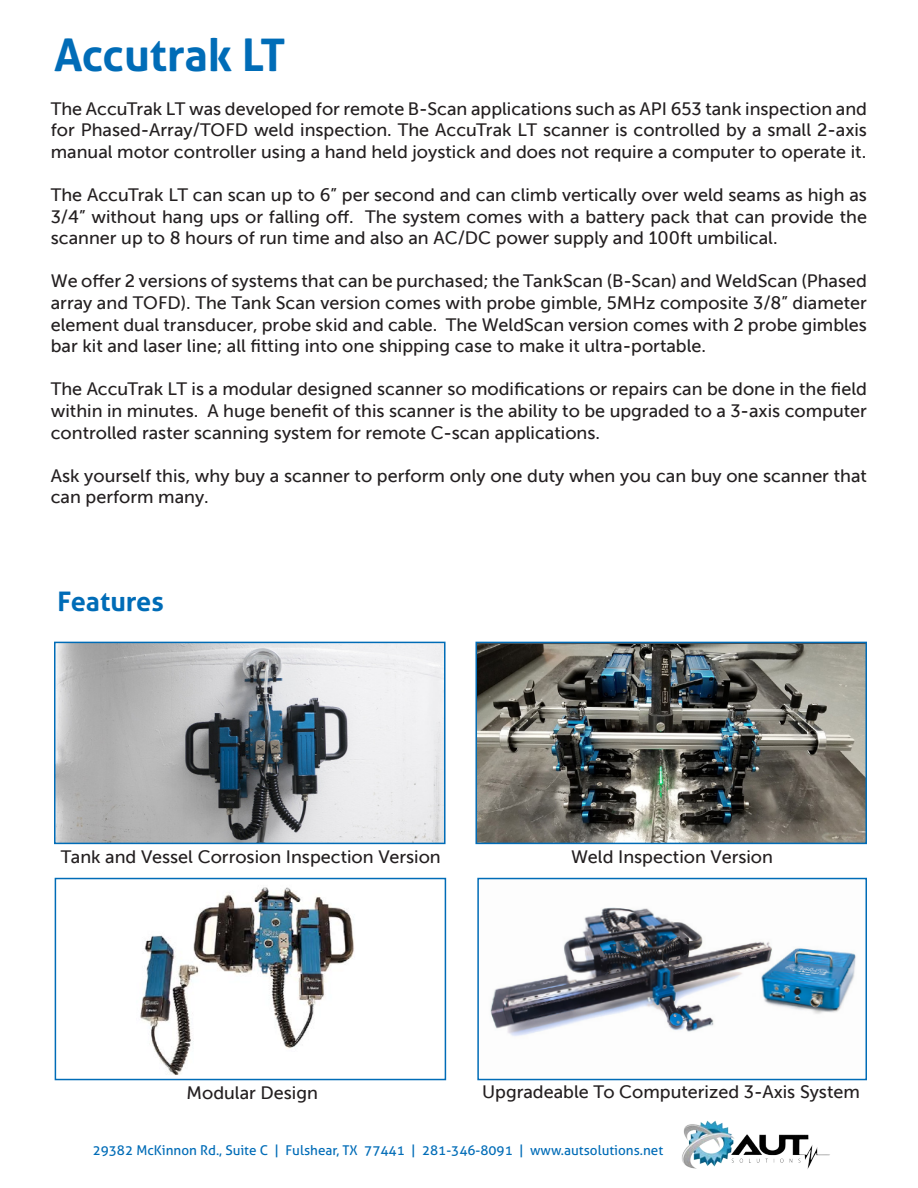
<style>
.page{position:relative;width:918px;height:1188px;background:#fff}
.page>*{position:absolute;margin:0;border:0;box-sizing:border-box;transform-origin:0 0}
.t1{font:700 45px "Aller";letter-spacing:-.005em;color:#006cb7}
.t2{font:700 27px "Aller";color:#006cb7}
.t3{font:18px/21.6px "Museo Sans 500";color:#231f20;text-align:justify}
.t4{font:13.5px "Aller";color:#006cb7}
</style>
<div class="page">
<img style="left:478px;top:645px;width:386px;height:196px">
<div style="left:475px;top:642px;width:392px;height:202px;border:2px solid #006cb7"></div>
<img style="left:490px;top:907px;width:366px;height:129px">
<div style="left:477px;top:878px;width:390px;height:202px;border:2px solid #006cb7"></div>
<img style="left:57px;top:645px;width:386px;height:196px">
<div style="left:54px;top:642px;width:392px;height:202px;border:2px solid #006cb7"></div>
<img style="left:140px;top:887px;width:214px;height:188px">
<div style="left:55px;top:878px;width:391px;height:202px;border:2px solid #006cb7"></div>
<img style="left:682px;top:1120px;width:148px;height:49px">
<p class="t1" style="left:54px;top:27px;width:233px">Accutrak LT</p>
<p class="t3" style="left:51px;top:98px;width:818px">The AccuTrak LT was developed for remote B-Scan applications such as API 653 tank inspection and for Phased-Array/TOFD weld inspection. The AccuTrak LT scanner is controlled by a small 2-axis manual motor controller using a hand held joystick and does not require a computer to operate it.</p>
<p class="t3" style="left:51px;top:184px;width:818px">The AccuTrak LT can scan up to 6” per second and can climb vertically over weld seams as high as 3/4” without hang ups or falling off. The system comes with a battery pack that can provide the scanner up to 8 hours of run time and also an AC/DC power supply and 100ft umbilical.</p>
<p class="t3" style="left:51px;top:271px;width:818px">We offer 2 versions of systems that can be purchased; the TankScan (B-Scan) and WeldScan (Phased array and TOFD). The Tank Scan version comes with probe gimble, 5MHz composite 3/8” diameter element dual transducer, probe skid and cable. The WeldScan version comes with 2 probe gimbles bar kit and laser line; all fitting into one shipping case to make it ultra-portable.</p>
<p class="t3" style="left:51px;top:379px;width:818px">The AccuTrak LT is a modular designed scanner so modifications or repairs can be done in the field within in minutes. A huge benefit of this scanner is the ability to be upgraded to a 3-axis computer controlled raster scanning system for remote C-scan applications.</p>
<p class="t3" style="left:51px;top:465px;width:818px">Ask yourself this, why buy a scanner to perform only one duty when you can buy one scanner that can perform many.</p>
<p class="t2" style="left:57px;top:585px;width:108px">Features</p>
<p class="t3" style="left:61px;top:846px;width:381px">Tank and Vessel Corrosion Inspection Version</p>
<p class="t3" style="left:571px;top:846px;width:204px">Weld Inspection Version</p>
<p class="t3" style="left:187px;top:1082px;width:133px">Modular Design</p>
<p class="t3" style="left:482px;top:1081px;width:379px">Upgradeable To Computerized 3-Axis System</p>
<p class="t4" style="left:93px;top:1142px;width:572px">29382 McKinnon Rd., Suite C | Fulshear, TX 77441 | 281-346-8091 | www.autsolutions.net</p>
</div>
